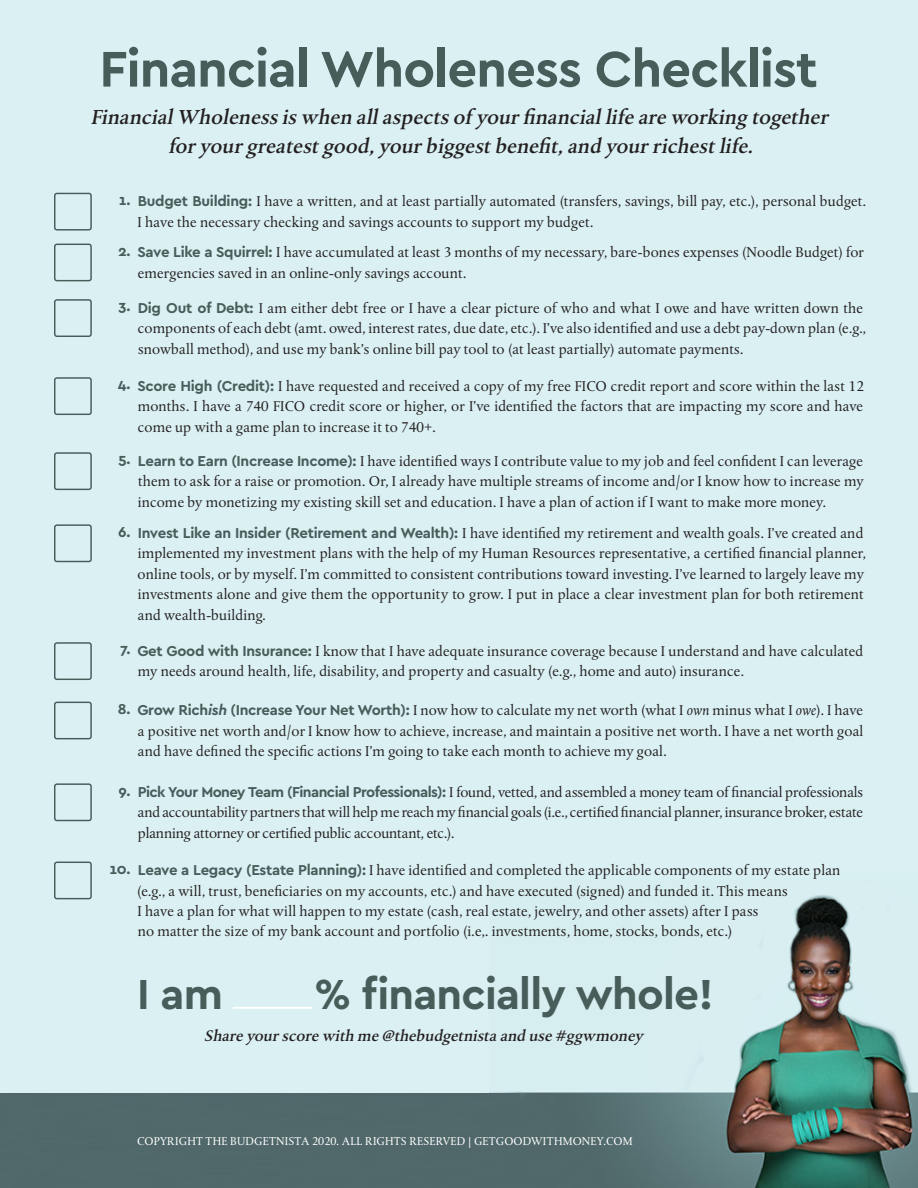
<style>
.page{position:relative;width:918px;height:1188px;background:#fff}
.page>*{position:absolute;margin:0;border:0;box-sizing:border-box;transform-origin:0 0}
.t1{font:700 52.5px "Cera PRO";letter-spacing:-.02em;color:#465d5a}
.t2{font:700 43.95px "Cera PRO";letter-spacing:-.02em;color:#465d5a}
.t3{font:italic 500 21px "Albertina MT Pro";letter-spacing:-.005em;color:#231f20}
.t4{font:italic 500 15.9px "Albertina MT Pro";letter-spacing:.005em;color:#231f20}
.t5{font:15px/20.4px "Albertina MT Pro";letter-spacing:.01em;color:#231f20}
.t6{font:700 15px "Cera PRO";color:#465d5a}
.t7{font:12px "Albertina MT Pro";letter-spacing:.01em;color:#fff}
.s1{font-family:"Cera PRO";font-weight:700;color:#465d5a}
.s2{font-family:"Cera PRO";font-weight:700;font-style:italic;color:#465d5a}
.s3{font-style:italic}
</style>
<div class="page">
<img style="left:0;top:0;width:918px;height:1188px">
<div style="left:54px;top:193px;width:38px;height:38px;border:1px solid #465d5a;border-radius:2px"></div>
<div style="left:54px;top:244px;width:38px;height:37px;border:1px solid #465d5a;border-radius:2px"></div>
<div style="left:54px;top:299px;width:38px;height:38px;border:1px solid #465d5a;border-radius:2px"></div>
<div style="left:54px;top:377px;width:38px;height:38px;border:1px solid #465d5a;border-radius:2px"></div>
<div style="left:54px;top:452px;width:38px;height:38px;border:1px solid #465d5a;border-radius:2px"></div>
<div style="left:54px;top:524px;width:38px;height:38px;border:1px solid #465d5a;border-radius:2px"></div>
<div style="left:54px;top:642px;width:38px;height:38px;border:1px solid #465d5a;border-radius:2px"></div>
<div style="left:54px;top:702px;width:38px;height:37px;border:1px solid #465d5a;border-radius:2px"></div>
<div style="left:54px;top:783px;width:38px;height:38px;border:1px solid #465d5a;border-radius:2px"></div>
<div style="left:54px;top:862px;width:38px;height:37px;border:1px solid #465d5a;border-radius:2px"></div>
<hr style="left:233px;top:1007px;width:79px;height:2px;background:#fff">
<p class="t1" style="left:99px;top:34px;width:720px">Financial Wholeness Checklist</p>
<p class="t3" style="left:91px;top:104px;width:743px">FinancialWholeness is when allaspects of your financiallife are working together</p>
<p class="t3" style="left:168px;top:134px;width:590px">for your greatestgood,your biggestbenefit,and your richestlife.</p>
<p class="t5" style="left:138px;top:191px;width:730px"><span class="s1">Budget Building:</span> I have a written, and at least partially automated (transfers, savings, bill pay, etc.), personal budget.<br>I have the necessary checking and savings accounts to support my budget.</p>
<p class="t6" style="left:119px;top:190px;width:13px">1.</p>
<p class="t6" style="left:118px;top:241px;width:14px">2.</p>
<p class="t6" style="left:119px;top:296px;width:13px">3.</p>
<p class="t5" style="left:137px;top:242px;width:728px"><span class="s1">Save Like a Squirrel:</span> I have accumulated at least 3 months of my necessary, bare-bones expenses (Noodle Budget) for emergencies saved in an online-only savings account.</p>
<p class="t5" style="left:138px;top:298px;width:730px"><span class="s1">Dig Out of Debt:</span> I am either debt free or I have a clear picture of who and what I owe and have written down the components of each debt (amt. owed, interest rates, due date, etc.). I’ve also identified and use a debt pay-down plan (e.g., snowball method), and use my bank’s online bill pay tool to (at least partially) automate payments.</p>
<p class="t6" style="left:118px;top:374px;width:14px">4.</p>
<p class="t5" style="left:137px;top:376px;width:728px;text-align:justify"><span class="s1">Score High (Credit):</span> I have requested and received a copy of my free FICO credit report and score within the last 12 months. I have a 740 FICO credit score or higher, or I’ve identified the factors that are impacting my score and have come up with a game plan to increase it to 740+.</p>
<p class="t6" style="left:118px;top:449px;width:14px">5.</p>
<p class="t5" style="left:138px;top:451px;width:727px;text-align:justify"><span class="s1">Learn to Earn (Increase Income):</span> I have identified ways I contribute value to my job and feel confident I can leverage them to ask for a raise or promotion. Or, I already have multiple streams of income and/or I know how to increase my income by monetizing my existing skill set and education. I have a plan of action if I want to make more money.</p>
<p class="t6" style="left:118px;top:522px;width:14px">6.</p>
<p class="t5" style="left:138px;top:523px;width:730px"><span class="s1">Invest Like an Insider (Retirement and Wealth):</span> I have identified my retirement and wealth goals. I’ve created and implemented my investment plans with the help of my Human Resources representative, a certified financial planner, online tools, or by myself. I’m committed to consistent contributions toward investing. I’ve learned to largely leave my investments alone and give them the opportunity to grow. I put in place a clear investment plan for both retirement and wealth-building.</p>
<p class="t6" style="left:120px;top:639px;width:12px">7.</p>
<p class="t5" style="left:137px;top:641px;width:728px"><span class="s1">Get Good with Insurance:</span> I know that I have adequate insurance coverage because I understand and have calculated my needs around health, life, disability, and property and casualty (e.g., home and auto) insurance.</p>
<p class="t6" style="left:118px;top:699px;width:14px">8.</p>
<p class="t5" style="left:137px;top:700px;width:728px;text-align:justify"><span class="s1">Grow Rich</span><span class="s2">ish</span> <span class="s1">(Increase Your Net Worth):</span> I now how to calculate my net worth (what I <span class="s3">own</span> minus what I <span class="s3">owe</span>). I have a positive net worth and/or I know how to achieve, increase, and maintain a positive net worth. I have a net worth goal and have defined the specific actions I’m going to take each month to achieve my goal.</p>
<p class="t6" style="left:119px;top:781px;width:13px">9.</p>
<p class="t5" style="left:138px;top:782px;width:727px;text-align:justify"><span class="s1">Pick Your Money Team (Financial Professionals):</span> I found, vetted, and assembled a money team of financial professionals and accountability partners that will help me reach my financial goals (i.e., certified financial planner, insurance broker, estate planning attorney or certified public accountant, etc.).</p>
<p class="t6" style="left:109px;top:859px;width:23px">10.</p>
<p class="t5" style="left:138px;top:860px;width:704px"><span class="s1">Leave a Legacy (Estate Planning):</span> I have identified and completed the applicable components of my estate plan</p>
<p class="t5" style="left:137px;top:881px;width:652px">(e.g., a will, trust, beneficiaries on my accounts, etc.) and have executed (signed) and funded it. This means</p>
<p class="t5" style="left:138px;top:901px;width:622px">I have a plan for what will happen to my estate (cash, real estate, jewelry, and other assets) after I pass</p>
<p class="t5" style="left:138px;top:921px;width:596px">no matter the size of my bank account and portfolio (i.e,. investments, home, stocks, bonds, etc.)</p>
<p class="t2" style="left:137px;top:965px;width:87px">I am</p>
<p class="t2" style="left:314px;top:965px;width:401px">% financially whole!</p>
<p class="t4" style="left:204px;top:1027px;width:440px">Share your score with me @thebudgetnista and use #ggwmoney</p>
<p class="t7" style="left:137px;top:1134px;width:497px">COPYRIGHT THE BUDGETNISTA 2020. ALL RIGHTS RESERVED | GETGOODWITHMONEY.COM</p>
</div>
